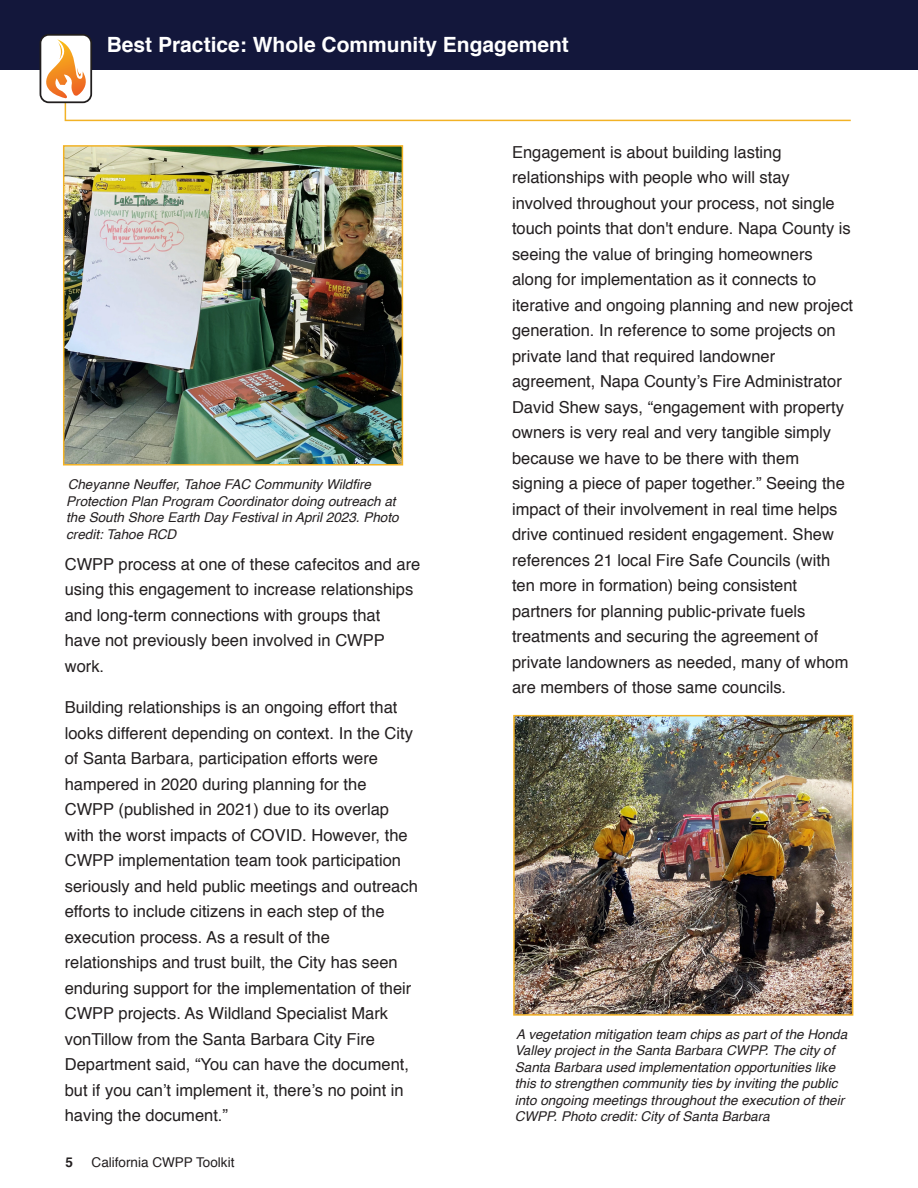
<style>
.page{position:relative;width:918px;height:1188px;background:#fff}
.page>*{position:absolute;margin:0;border:0;box-sizing:border-box;transform-origin:0 0}
.t1{font:700 21px "Helvetica";color:#fff}
.t2{font:16.5px/25.5px "Helvetica";color:#231f20}
.t3{font:italic 13.5px/16.5px "Helvetica";color:#231f20}
.t4{font:13.5px "Helvetica";color:#231f20}
.t5{font:700 13.5px "Helvetica";color:#231f20}
</style>
<div class="page">
<div style="left:0;top:0;width:918px;height:70px;background:#13173b"></div>
<div style="left:40px;top:35px;width:51px;height:67px;background:#fff;border-radius:8px"></div>
<div style="left:40px;top:34px;width:52px;height:69px;border:2px solid #211e1e;border-radius:8px"></div>
<svg style="left:40px;top:39px;width:811px;height:83px"></svg>
<img style="left:516px;top:718px;width:334px;height:295px">
<div style="left:513px;top:715px;width:340px;height:301px;border:2px solid #f2b225"></div>
<img style="left:66px;top:148px;width:334px;height:315px">
<div style="left:63px;top:145px;width:340px;height:321px;border:2px solid #f2b225"></div>
<p class="t1" style="left:107px;top:35px;width:464px">Best Practice: Whole Community Engagement</p>
<p class="t3" style="left:66px;top:477px;width:334px">Cheyanne Neuffer, Tahoe FAC Community Wildfire Protection Plan Program Coordinator doing outreach at the South Shore Earth Day Festival in April 2023. Photo credit: Tahoe RCD</p>
<p class="t2" style="left:65px;top:552px;width:357px">CWPP process at one of these cafecitos and are using this engagement to increase relationships and long-term connections with groups that<br>have not previously been involved in CWPP work.</p>
<p class="t2" style="left:65px;top:696px;width:355px">Building relationships is an ongoing effort that looks different depending on context. In the City of Santa Barbara, participation efforts were hampered in 2020 during planning for the CWPP (published in 2021) due to its overlap with the worst impacts of COVID. However, the CWPP implementation team took participation seriously and held public meetings and outreach efforts to include citizens in each step of the execution process. As a result of the relationships and trust built, the City has seen enduring support for the implementation of their CWPP projects. As Wildland Specialist Mark vonTillow from the Santa Barbara City Fire Department said, “You can have the document, but if you can’t implement it, there’s no point in having the document.”</p>
<p class="t5" style="left:65px;top:1156px;width:9px">5</p>
<p class="t4" style="left:92px;top:1156px;width:144px">California CWPP Toolkit</p>
<p class="t2" style="left:512px;top:140px;width:343px">Engagement is about building lasting relationships with people who will stay involved throughout your process, not single touch points that don't endure. Napa County is seeing the value of bringing homeowners along for implementation as it connects to iterative and ongoing planning and new project generation. In reference to some projects on private land that required landowner agreement, Napa County’s Fire Administrator David Shew says, “engagement with property owners is very real and very tangible simply because we have to be there with them signing a piece of paper together.” Seeing the impact of their involvement in real time helps drive continued resident engagement. Shew references 21 local Fire Safe Councils (with ten more in formation) being consistent partners for planning public-private fuels treatments and securing the agreement of private landowners as needed, many of whom are members of those same councils.</p>
<p class="t3" style="left:515px;top:1027px;width:334px">A vegetation mitigation team chips as part of the Honda Valley project in the Santa Barbara CWPP. The city of Santa Barbara used implementation opportunities like this to strengthen community ties by inviting the public into ongoing meetings throughout the execution of their CWPP. Photo credit: City of Santa Barbara</p>
</div>
